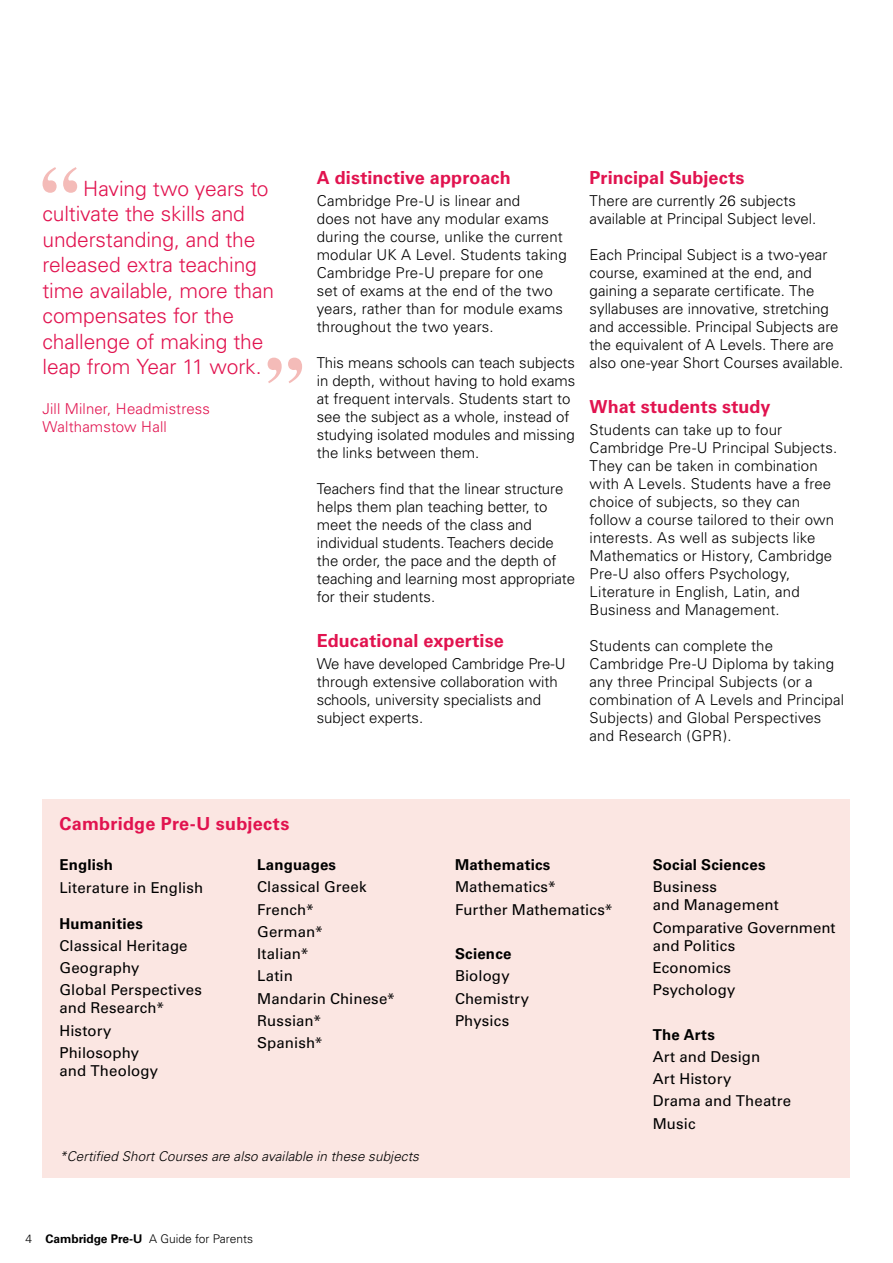
<style>
.page{position:relative;width:893px;height:1263px;background:#fff}
.page>*{position:absolute;margin:0;border:0;box-sizing:border-box;transform-origin:0 0}
.t1{font:300 21px/25.5px "Univers";letter-spacing:-.01em;color:#e1134f}
.t2{font:700 18px "Univers";letter-spacing:.005em;color:#e1134f}
.t3{font:300 15px/18px "Univers";color:#000}
.t4{font:15px/22.2px "Univers";letter-spacing:.005em;color:#000}
.t5{font:700 15px "Univers";letter-spacing:.015em;color:#000}
.t6{font:300 15px/18px "Univers";letter-spacing:.01em;color:#e1134f}
.t7{font:italic 300 13.5px "Univers";letter-spacing:.005em;color:#000}
.t8{font:300 12px "Univers";color:#000}
.s1{font-weight:700}
</style>
<div class="page">
<svg style="left:43px;top:167px;width:34px;height:26px"></svg>
<svg style="left:268px;top:358px;width:34px;height:25px"></svg>
<div style="left:43px;top:799px;width:807px;height:379px;background:#fbe6e2"></div>
<h1 class="t1" style="left:43px;top:176px;width:233px;text-indent:41px">Having two years to cultivate the skills and understanding, and the released extra teaching time available, more than compensates for the challenge of making the leap from Year 11 work.</h1>
<p class="t6" style="left:43px;top:400px;width:169px">Jill Milner, Headmistress<br>Walthamstow Hall</p>
<p class="t2" style="left:317px;top:167px;width:195px">A distinctive approach</p>
<p class="t3" style="left:317px;top:192px;width:251px">Cambridge Pre-U is linear and<br>does not have any modular exams during the course, unlike the current modular UK A Level. Students taking<br>Cambridge Pre-U prepare for one set of exams at the end of the two years, rather than for module exams throughout the two years.</p>
<p class="t3" style="left:317px;top:354px;width:260px">This means schools can teach subjects in depth, without having to hold exams at frequent intervals. Students start to see the subject as a whole, instead of studying isolated modules and missing the links between them.</p>
<p class="t3" style="left:317px;top:480px;width:260px">Teachers find that the linear structure helps them plan teaching better, to meet the needs of the class and individual students. Teachers decide the order, the pace and the depth of teaching and learning most appropriate for their students.</p>
<p class="t2" style="left:317px;top:630px;width:189px">Educational expertise</p>
<p class="t3" style="left:317px;top:655px;width:250px">We have developed Cambridge Pre-U through extensive collaboration with schools, university specialists and subject experts.</p>
<p class="t2" style="left:590px;top:167px;width:156px">Principal Subjects</p>
<p class="t3" style="left:590px;top:192px;width:228px">There are currently 26 subjects available at Principal Subject level.</p>
<p class="t3" style="left:590px;top:246px;width:255px">Each Principal Subject is a two-year course, examined at the end, and gaining a separate certificate. The syllabuses are innovative, stretching and accessible. Principal Subjects are the equivalent of A Levels. There are also one-year Short Courses available.</p>
<p class="t2" style="left:590px;top:396px;width:182px">What students study</p>
<p class="t3" style="left:590px;top:421px;width:249px">Students can take up to four<br>Cambridge Pre-U Principal Subjects.<br>They can be taken in combination with A Levels. Students have a free choice of subjects, so they can follow a course tailored to their own interests. As well as subjects like<br>Mathematics or History, Cambridge<br>Pre-U also offers Psychology,<br>Literature in English, Latin, and<br>Business and Management.</p>
<p class="t3" style="left:590px;top:637px;width:256px">Students can complete the<br>Cambridge Pre-U Diploma by taking any three Principal Subjects (or a combination of A Levels and Principal<br>Subjects) and Global Perspectives and Research (GPR).</p>
<p class="t2" style="left:60px;top:813px;width:231px">Cambridge Pre-U subjects</p>
<p class="t5" style="left:60px;top:856px;width:55px">English</p>
<p class="t4" style="left:60px;top:876px;width:145px">Literature in English</p>
<p class="t5" style="left:60px;top:914px;width:85px">Humanities</p>
<p class="t4" style="left:60px;top:934px;width:144px">Classical Heritage<br>Geography<br>Global Perspectives</p>
<p class="t4" style="left:60px;top:997px;width:106px">and Research*<br>History<br>Philosophy</p>
<p class="t4" style="left:60px;top:1059px;width:100px">and Theology</p>
<p class="t5" style="left:257px;top:856px;width:80px">Languages</p>
<p class="t4" style="left:257px;top:876px;width:140px">Classical Greek<br>French*<br>German*<br>Italian*<br>Latin<br>Mandarin Chinese*<br>Russian*<br>Spanish*</p>
<p class="t7" style="left:60px;top:1148px;width:361px">*Certified Short Courses are also available in these subjects</p>
<p class="t8" style="left:26px;top:1231px;width:229px">4 <span class="s1">Cambridge Pre-U</span> A Guide for Parents</p>
<p class="t5" style="left:455px;top:856px;width:97px">Mathematics</p>
<p class="t4" style="left:455px;top:876px;width:159px">Mathematics*<br>Further Mathematics*</p>
<p class="t5" style="left:455px;top:945px;width:58px">Science</p>
<p class="t4" style="left:455px;top:965px;width:76px">Biology<br>Chemistry<br>Physics</p>
<p class="t5" style="left:653px;top:856px;width:114px">Social Sciences</p>
<p class="t4" style="left:653px;top:878px;width:128px;line-height:18px">Business<br>and Management</p>
<p class="t4" style="left:653px;top:918px;width:184px;line-height:18px">Comparative Government and Politics</p>
<p class="t4" style="left:653px;top:956px;width:84px">Economics<br>Psychology</p>
<p class="t5" style="left:653px;top:1025px;width:64px">The Arts</p>
<p class="t4" style="left:653px;top:1045px;width:140px">Art and Design<br>Art History<br>Drama and Theatre<br>Music</p>
</div>
